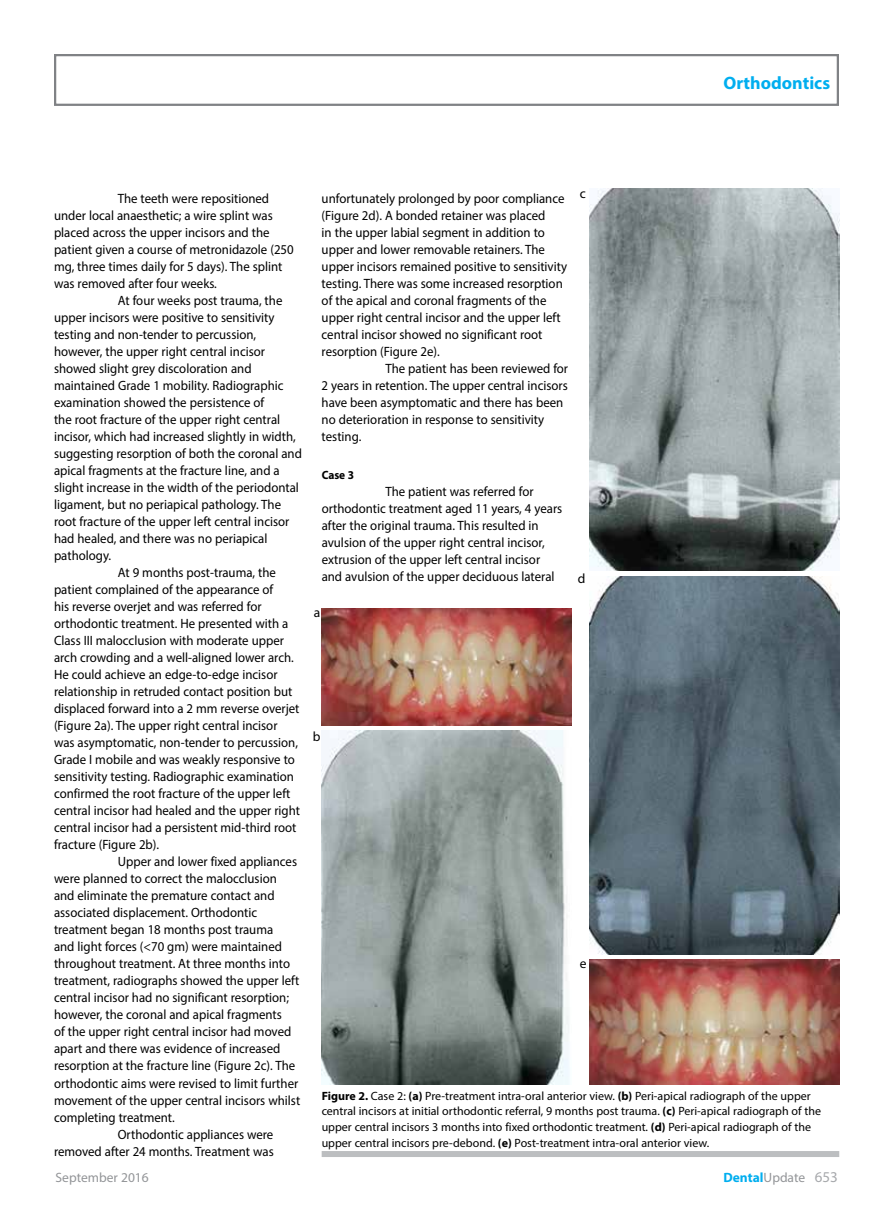
<style>
.page{position:relative;width:893px;height:1212px;background:#fff}
.page>*{position:absolute;margin:0;border:0;box-sizing:border-box;transform-origin:0 0}
.t1{font:700 18px "Myriad Pro";color:#00aeef}
.t2{font:13.5px/17px "Myriad Pro";color:#000;scale:.95 1}
.t3{font:700 13.5px "Myriad Pro";color:#00aeef}
.t4{font:13.5px "Myriad Pro";color:#939598}
.t5{font:13.5px "Myriad Pro";color:#000}
.t6{font:12px/15.8px "Myriad Pro";color:#000}
.t7{font:700 12px "Myriad Pro";color:#000;scale:.95 1}
.s1{font-weight:700}
.s2{font-weight:400;color:#939598}
.s3{font-weight:400;font-size:15px;color:#a7a9ac}
</style>
<div class="page">
<div style="left:54px;top:54px;width:785px;height:52px;border:2px solid #808285"></div>
<img style="left:322px;top:609px;width:249px;height:117px">
<img style="left:322px;top:731px;width:248px;height:353px">
<img style="left:589px;top:189px;width:250px;height:382px">
<img style="left:590px;top:576px;width:249px;height:378px">
<img style="left:589px;top:960px;width:250px;height:124px">
<div style="left:322px;top:1151px;width:517px;height:6px;background:#bcbec0"></div>
<h1 class="t1" style="left:723px;top:71px;width:108px">Orthodontics</h1>
<p class="t2" style="left:118px;top:190px;width:161px">The teeth were repositioned</p>
<p class="t2" style="left:54px;top:207px;width:232px">under local anaesthetic; a wire splint was</p>
<p class="t2" style="left:54px;top:224px;width:228px">placed across the upper incisors and the</p>
<p class="t2" style="left:54px;top:241px;width:254px">patient given a course of metronidazole (250</p>
<p class="t2" style="left:54px;top:258px;width:242px">mg, three times daily for 5 days). The splint</p>
<p class="t2" style="left:54px;top:275px;width:173px">was removed after four weeks.</p>
<p class="t2" style="left:118px;top:292px;width:175px">At four weeks post trauma, the</p>
<p class="t2" style="left:54px;top:309px;width:234px">upper incisors were positive to sensitivity</p>
<p class="t2" style="left:54px;top:326px;width:214px">testing and non-tender to percussion,</p>
<p class="t2" style="left:54px;top:343px;width:224px">however, the upper right central incisor</p>
<p class="t2" style="left:54px;top:360px;width:209px">showed slight grey discoloration and</p>
<p class="t2" style="left:54px;top:377px;width:243px">maintained Grade 1 mobility. Radiographic</p>
<p class="t2" style="left:54px;top:394px;width:223px">examination showed the persistence of</p>
<p class="t2" style="left:54px;top:411px;width:240px">the root fracture of the upper right central</p>
<p class="t2" style="left:54px;top:428px;width:256px">incisor, which had increased slightly in width,</p>
<p class="t2" style="left:54px;top:445px;width:263px">suggesting resorption of both the coronal and</p>
<p class="t2" style="left:54px;top:462px;width:239px">apical fragments at the fracture line, and a</p>
<p class="t2" style="left:54px;top:479px;width:259px">slight increase in the width of the periodontal</p>
<p class="t2" style="left:54px;top:496px;width:241px">ligament, but no periapical pathology. The</p>
<p class="t2" style="left:54px;top:513px;width:249px">root fracture of the upper left central incisor</p>
<p class="t2" style="left:54px;top:530px;width:226px">had healed, and there was no periapical</p>
<p class="t2" style="left:54px;top:547px;width:62px">pathology.</p>
<p class="t2" style="left:118px;top:564px;width:168px">At 9 months post-trauma, the</p>
<p class="t2" style="left:54px;top:581px;width:232px">patient complained of the appearance of</p>
<p class="t2" style="left:54px;top:598px;width:220px">his reverse overjet and was referred for</p>
<p class="t2" style="left:54px;top:615px;width:248px">orthodontic treatment. He presented with a</p>
<p class="t2" style="left:54px;top:632px;width:244px">Class III malocclusion with moderate upper</p>
<p class="t2" style="left:54px;top:649px;width:254px">arch crowding and a well-aligned lower arch.</p>
<p class="t2" style="left:54px;top:666px;width:237px">He could achieve an edge-to-edge incisor</p>
<p class="t2" style="left:54px;top:683px;width:252px">relationship in retruded contact position but</p>
<p class="t2" style="left:54px;top:700px;width:260px">displaced forward into a 2 mm reverse overjet</p>
<p class="t2" style="left:54px;top:717px;width:237px">(Figure 2a). The upper right central incisor</p>
<p class="t2" style="left:54px;top:734px;width:258px">was asymptomatic, non-tender to percussion,</p>
<p class="t2" style="left:54px;top:751px;width:255px">Grade I mobile and was weakly responsive to</p>
<p class="t2" style="left:54px;top:768px;width:254px">sensitivity testing. Radiographic examination</p>
<p class="t2" style="left:54px;top:785px;width:250px">confirmed the root fracture of the upper left</p>
<p class="t2" style="left:54px;top:802px;width:261px">central incisor had healed and the upper right</p>
<p class="t2" style="left:54px;top:819px;width:257px">central incisor had a persistent mid-third root</p>
<p class="t2" style="left:54px;top:836px;width:112px">fracture (Figure 2b).</p>
<p class="t2" style="left:118px;top:853px;width:190px">Upper and lower fixed appliances</p>
<p class="t2" style="left:54px;top:870px;width:236px">were planned to correct the malocclusion</p>
<p class="t2" style="left:54px;top:887px;width:234px">and eliminate the premature contact and</p>
<p class="t2" style="left:54px;top:904px;width:215px">associated displacement. Orthodontic</p>
<p class="t2" style="left:54px;top:921px;width:232px">treatment began 18 months post trauma</p>
<p class="t2" style="left:54px;top:938px;width:242px">and light forces (&lt;70 gm) were maintained</p>
<p class="t2" style="left:54px;top:955px;width:250px">throughout treatment. At three months into</p>
<p class="t2" style="left:54px;top:972px;width:260px">treatment, radiographs showed the upper left</p>
<p class="t2" style="left:54px;top:989px;width:249px">central incisor had no significant resorption;</p>
<p class="t2" style="left:54px;top:1006px;width:241px">however, the coronal and apical fragments</p>
<p class="t2" style="left:54px;top:1023px;width:251px">of the upper right central incisor had moved</p>
<p class="t2" style="left:54px;top:1040px;width:240px">apart and there was evidence of increased</p>
<p class="t2" style="left:54px;top:1057px;width:255px">resorption at the fracture line (Figure 2c). The</p>
<p class="t2" style="left:54px;top:1074px;width:259px">orthodontic aims were revised to limit further</p>
<p class="t2" style="left:54px;top:1091px;width:261px">movement of the upper central incisors whilst</p>
<p class="t2" style="left:54px;top:1108px;width:129px">completing treatment.</p>
<p class="t2" style="left:118px;top:1125px;width:165px">Orthodontic appliances were</p>
<p class="t2" style="left:54px;top:1142px;width:233px">removed after 24 months. Treatment was</p>
<p class="t2" style="left:322px;top:190px;width:257px">unfortunately prolonged by poor compliance</p>
<p class="t2" style="left:322px;top:207px;width:237px">(Figure 2d). A bonded retainer was placed</p>
<p class="t2" style="left:322px;top:224px;width:236px">in the upper labial segment in addition to</p>
<p class="t2" style="left:322px;top:241px;width:237px">upper and lower removable retainers. The</p>
<p class="t2" style="left:322px;top:258px;width:260px">upper incisors remained positive to sensitivity</p>
<p class="t2" style="left:322px;top:275px;width:255px">testing. There was some increased resorption</p>
<p class="t2" style="left:322px;top:292px;width:238px">of the apical and coronal fragments of the</p>
<p class="t2" style="left:322px;top:309px;width:253px">upper right central incisor and the upper left</p>
<p class="t2" style="left:322px;top:326px;width:234px">central incisor showed no significant root</p>
<p class="t2" style="left:322px;top:343px;width:126px">resorption (Figure 2e).</p>
<p class="t2" style="left:385px;top:360px;width:194px">The patient has been reviewed for</p>
<p class="t2" style="left:322px;top:377px;width:261px">2 years in retention. The upper central incisors</p>
<p class="t2" style="left:322px;top:394px;width:256px">have been asymptomatic and there has been</p>
<p class="t2" style="left:322px;top:411px;width:236px">no deterioration in response to sensitivity</p>
<p class="t2" style="left:322px;top:428px;width:43px">testing.</p>
<p class="t7" style="left:322px;top:467px;width:36px">Case 3</p>
<p class="t2" style="left:322px;top:483px;width:255px;text-indent:64px">The patient was referred for orthodontic treatment aged 11 years, 4 years after the original trauma. This resulted in avulsion of the upper right central incisor, extrusion of the upper left central incisor and avulsion of the upper deciduous lateral</p>
<p class="t5" style="left:580px;top:185px;width:8px">c</p>
<p class="t5" style="left:578px;top:570px;width:9px">d</p>
<p class="t5" style="left:314px;top:604px;width:8px">a</p>
<p class="t5" style="left:313px;top:728px;width:9px">b</p>
<p class="t5" style="left:580px;top:955px;width:8px">e</p>
<p class="t6" style="left:322px;top:1087px;width:501px"><span class="s1">Figure 2.</span> Case 2: <span class="s1">(a)</span> Pre-treatment intra-oral anterior view. <span class="s1">(b)</span> Peri-apical radiograph of the upper central incisors at initial orthodontic referral, 9 months post trauma. <span class="s1">(c)</span> Peri-apical radiograph of the upper central incisors 3 months into fixed orthodontic treatment. <span class="s1">(d)</span> Peri-apical radiograph of the upper central incisors pre-debond. <span class="s1">(e)</span> Post-treatment intra-oral anterior view.</p>
<p class="t4" style="left:56px;top:1168px;width:95px">September 2016</p>
<p class="t3" style="left:723px;top:1168px;width:116px">Dental<span class="s2">Update</span> <span class="s3">653</span></p>
</div>
